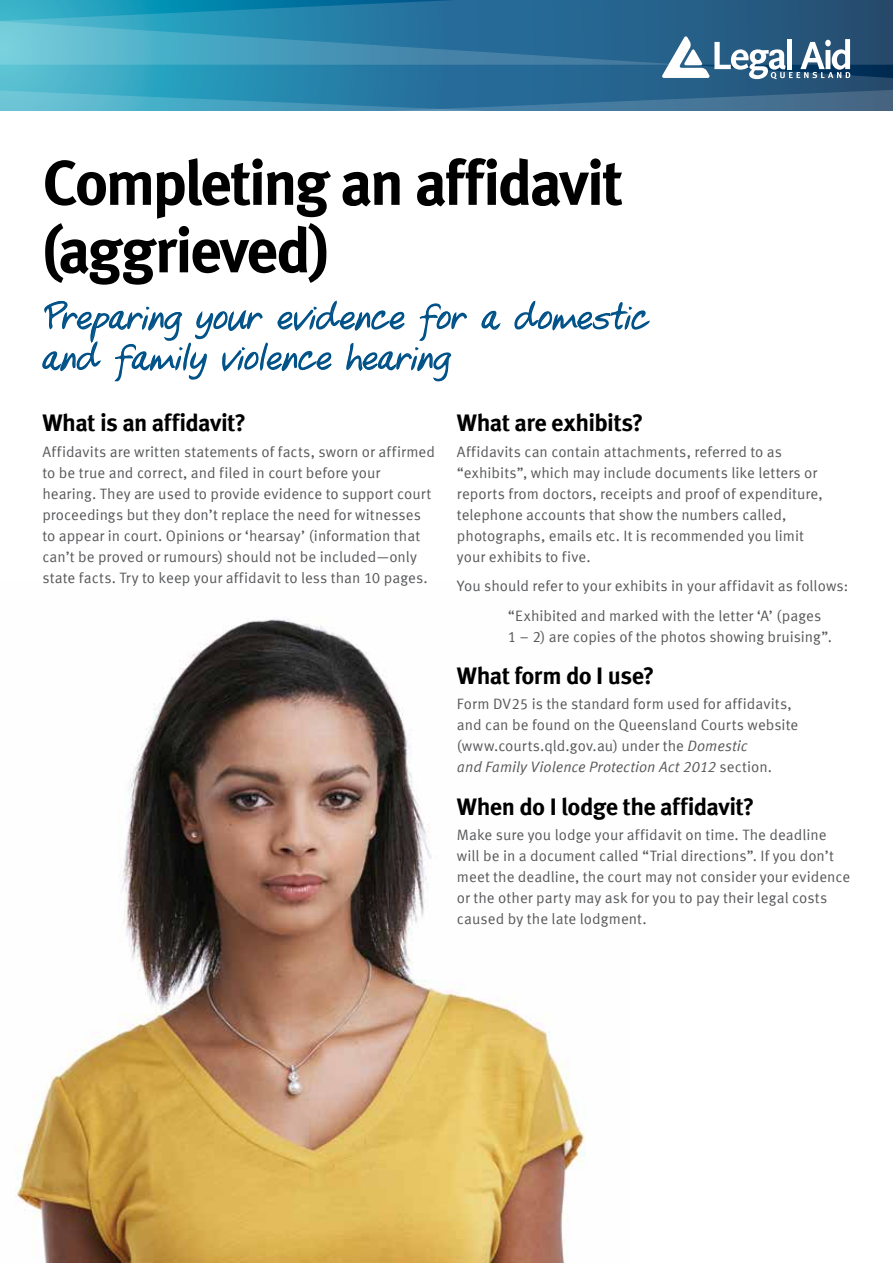
<style>
.page{position:relative;width:893px;height:1263px;background:#fff}
.page>*{position:absolute;margin:0;border:0;box-sizing:border-box;transform-origin:0 0}
.t1{font:700 63px/67.5px "Meta Offc";letter-spacing:-.045em;color:#000}
.t2{font:37.5px/40.5px "Kyles Hand";letter-spacing:.015em;color:#005288}
.t3{font:700 24px "Meta Offc";letter-spacing:-.025em;color:#000}
.t4{font:15px/21px "Meta Offc Norm";color:#58595b}
.t5{font:15px "Meta Offc Norm Ita";color:#58595b}
.s1{font-family:"Meta Offc Norm Ita"}
.s2{font-family:"Meta Offc Norm"}
</style>
<div class="page">
<img style="left:17px;top:619px;width:569px;height:644px">
<svg style="left:0;top:0;width:893px;height:111px;background:#3882a5"></svg>
<svg style="left:481px;top:310px;width:20px;height:20px"></svg>
<svg style="left:514px;top:300px;width:136px;height:31px"></svg>
<svg style="left:42px;top:300px;width:425px;height:82px"></svg>
<h1 class="t1" style="left:42px;top:151px;width:582px">Completing an affidavit (aggrieved)</h1>
<h2 class="t2" style="left:42px;top:298px;width:608px">Preparing your evidence for a domestic and family violence hearing</h2>
<h3 class="t3" style="left:42px;top:409px;width:205px">What is an affidavit?</h3>
<p class="t4" style="left:42px;top:441px;width:394px">Affidavits are written statements of facts, sworn or affirmed to be true and correct, and filed in court before your hearing. They are used to provide evidence to support court proceedings but they don’t replace the need for witnesses to appear in court. Opinions or ‘hearsay’ (information that can’t be proved or rumours) should not be included—only state facts. Try to keep your affidavit to less than 10 pages.</p>
<h3 class="t3" style="left:457px;top:409px;width:188px">What are exhibits?</h3>
<p class="t4" style="left:457px;top:441px;width:367px">Affidavits can contain attachments, referred to as “exhibits”, which may include documents like letters or reports from doctors, receipts and proof of expenditure, telephone accounts that show the numbers called, photographs, emails etc. It is recommended you limit your exhibits to five.</p>
<p class="t4" style="left:508px;top:571px;width:342px;line-height:29.5px;text-indent:-51px">You should refer to your exhibits in your affidavit as follows: “Exhibited and marked with the letter ‘A’ (pages</p>
<p class="t4" style="left:508px;top:626px;width:325px">1 – 2) are copies of the photos showing bruising”.</p>
<h3 class="t3" style="left:457px;top:661px;width:199px">What form do I use?</h3>
<p class="t4" style="left:457px;top:694px;width:343px">Form DV25 is the standard form used for affidavits, and can be found on the Queensland Courts website (www.courts.qld.gov.au) under the <span class="s1">Domestic</span></p>
<p class="t5" style="left:457px;top:758px;width:317px">and Family Violence Protection Act 2012 <span class="s2">section.</span></p>
<h3 class="t3" style="left:457px;top:792px;width:299px">When do I lodge the affidavit?</h3>
<p class="t4" style="left:457px;top:825px;width:395px">Make sure you lodge your affidavit on time. The deadline will be in a document called “Trial directions”. If you don’t meet the deadline, the court may not consider your evidence or the other party may ask for you to pay their legal costs caused by the late lodgment.</p>
</div>
